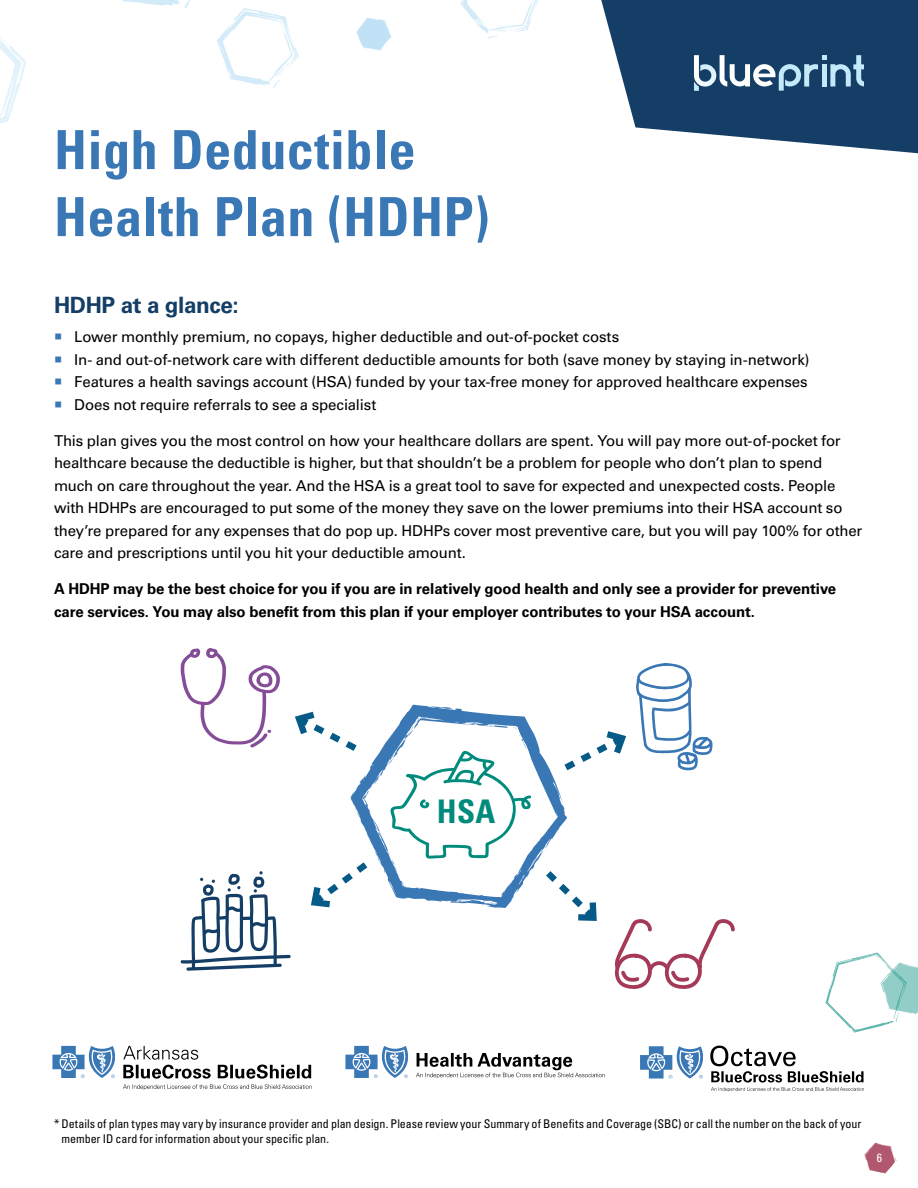
<style>
.page{position:relative;width:918px;height:1188px;background:#fff}
.page>*{position:absolute;margin:0;border:0;box-sizing:border-box;transform-origin:0 0}
.Heading_2_-_primary_blue{font:700 condensed 54px/67.1px "Univers LT Std";letter-spacing:.01em;color:#3a77b5}
.Heading_2{font:700 condensed 32.55px "Univers LT Std";color:#008b7d}
.Heading_4{font:700 22.5px "Univers LT Std";letter-spacing:-.015em;color:#143e66}
.t1{font:15px/22.5px "Univers LT Std";letter-spacing:-.015em;color:#000}
.t2{font:700 15px/22.5px "Univers LT Std";letter-spacing:-.005em;color:#000}
.t3{font:condensed 12px/15px "Univers LT Std";letter-spacing:-.005em;color:#000}
.t4{font:condensed 12px "Univers LT Std";color:#fff}
.s1{color:#3a77b5}
</style>
<div class="page">
<svg style="left:345px;top:1046px;width:260px;height:32px"></svg>
<svg style="left:52px;top:1046px;width:260px;height:44px"></svg>
<svg style="left:640px;top:1046px;width:224px;height:46px"></svg>
<svg style="left:825px;top:953px;width:93px;height:80px"></svg>
<svg style="left:181px;top:648px;width:554px;height:341px"></svg>
<svg style="left:356px;top:0;width:183px;height:51px"></svg>
<svg style="left:122px;top:0;width:177px;height:88px"></svg>
<svg style="left:0;top:36px;width:26px;height:87px"></svg>
<svg style="left:601px;top:0;width:317px;height:154px;fill:#143e66"></svg>
<svg style="left:694px;top:0;width:199px;height:91px;background:#2b5277"></svg>
<svg style="left:864px;top:1143px;width:32px;height:31px"></svg>
<p class="Heading_2_-_primary_blue" style="left:54px;top:116px;width:437px">High Deductible<br>Health Plan (HDHP)</p>
<p class="Heading_4" style="left:54px;top:291px;width:186px">HDHP at a glance:</p>
<p class="t1" style="left:54px;top:325px;width:567px"><span class="s1">○</span> Lower monthly premium, no copays, higher deductible and out-of-pocket costs</p>
<p class="t1" style="left:54px;top:348px;width:757px"><span class="s1">○</span> In- and out-of-network care with different deductible amounts for both (save money by staying in-network)</p>
<p class="t1" style="left:54px;top:370px;width:755px"><span class="s1">○</span> Features a health savings account (HSA) funded by your tax-free money for approved healthcare expenses</p>
<p class="t1" style="left:54px;top:393px;width:324px"><span class="s1">○</span> Does not require referrals to see a specialist</p>
<p class="t1" style="left:54px;top:429px;width:810px">This plan gives you the most control on how your healthcare dollars are spent. You will pay more out-of-pocket for healthcare because the deductible is higher, but that shouldn’t be a problem for people who don’t plan to spend much on care throughout the year. And the HSA is a great tool to save for expected and unexpected costs. People with HDHPs are encouraged to put some of the money they save on the lower premiums into their HSA account so they’re prepared for any expenses that do pop up. HDHPs cover most preventive care, but you will pay 100% for other care and prescriptions until you hit your deductible amount.</p>
<p class="t2" style="left:54px;top:578px;width:784px">A HDHP may be the best choice for you if you are in relatively good health and only see a provider for preventive care services. You may also benefit from this plan if your employer contributes to your HSA account.</p>
<p class="Heading_2" style="left:437px;top:791px;width:60px">HSA</p>
<p class="t3" style="left:62px;top:1116px;width:801px;text-indent:-8px">* Details of plan types may vary by insurance provider and plan design. Please review your Summary of Benefits and Coverage (SBC) or call the number on the back of your member ID card for information about your specific plan.</p>
<p class="t4" style="left:877px;top:1150px;width:7px">6</p>
</div>
